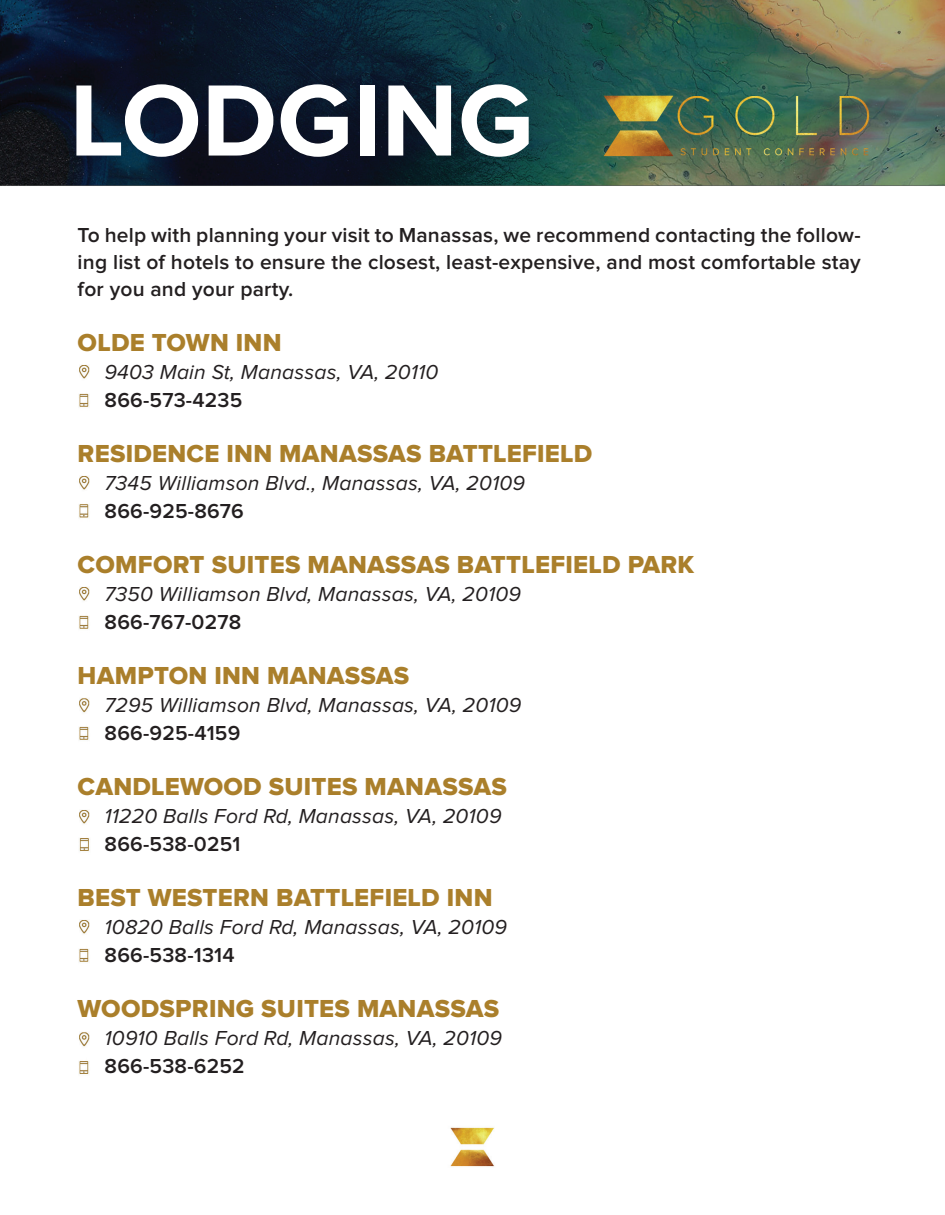
<style>
.page{position:relative;width:945px;height:1215px;background:#fff}
.page>*{position:absolute;margin:0;border:0;box-sizing:border-box;transform-origin:0 0}
.t1{font:700 105px "Proxima Nova";color:#fff}
.t2{font:25.5px "Proxima Nova Extrabld";letter-spacing:.01em;color:#aa7f2b}
.t3{font:600 21px/27px "Proxima Nova";letter-spacing:.01em;color:#231f20;text-align:justify}
.t4{font:italic 21px "Proxima Nova";letter-spacing:.01em;color:#231f20}
</style>
<div class="page">
<img style="left:0;top:0;width:945px;height:186px">
<img style="left:450px;top:1127px;width:45px;height:40px">
<img style="left:79px;top:393px;width:10px;height:14px">
<img style="left:79px;top:365px;width:11px;height:14px">
<img style="left:79px;top:504px;width:10px;height:14px">
<img style="left:79px;top:476px;width:11px;height:14px">
<img style="left:79px;top:615px;width:10px;height:14px">
<img style="left:79px;top:587px;width:11px;height:14px">
<img style="left:79px;top:726px;width:10px;height:14px">
<img style="left:79px;top:698px;width:11px;height:15px">
<img style="left:79px;top:838px;width:10px;height:13px">
<img style="left:79px;top:810px;width:11px;height:14px">
<img style="left:79px;top:948px;width:10px;height:14px">
<img style="left:79px;top:920px;width:11px;height:14px">
<img style="left:79px;top:1061px;width:10px;height:13px">
<img style="left:79px;top:1032px;width:11px;height:15px">
<h1 class="t1" style="left:70px;top:84px;width:465px">LODGING</h1>
<p class="t3" style="left:78px;top:224px;width:785px">To help with planning your visit to Manassas, we recommend contacting the follow&shy;ing list of hotels to ensure the closest, least-expensive, and most comfortable stay for you and your party.</p>
<p class="t2" style="left:78px;top:334px;width:206px">OLDE TOWN INN</p>
<p class="t4" style="left:105px;top:364px;width:335px">9403 Main St, Manassas, VA, 20110</p>
<p class="t3" style="left:105px;top:388px;width:139px">866-573-4235</p>
<p class="t2" style="left:78px;top:445px;width:516px">RESIDENCE INN MANASSAS BATTLEFIELD</p>
<p class="t4" style="left:105px;top:475px;width:422px">7345 Williamson Blvd., Manassas, VA, 20109</p>
<p class="t3" style="left:105px;top:499px;width:141px">866-925-8676</p>
<p class="t2" style="left:78px;top:556px;width:618px">COMFORT SUITES MANASSAS BATTLEFIELD PARK</p>
<p class="t4" style="left:105px;top:586px;width:418px">7350 Williamson Blvd, Manassas, VA, 20109</p>
<p class="t3" style="left:105px;top:610px;width:138px">866-767-0278</p>
<p class="t2" style="left:78px;top:667px;width:333px">HAMPTON INN MANASSAS</p>
<p class="t4" style="left:105px;top:697px;width:418px">7295 Williamson Blvd, Manassas, VA, 20109</p>
<p class="t3" style="left:105px;top:721px;width:137px">866-925-4159</p>
<p class="t2" style="left:78px;top:778px;width:431px">CANDLEWOOD SUITES MANASSAS</p>
<p class="t4" style="left:105px;top:808px;width:398px">11220 Balls Ford Rd, Manassas, VA, 20109</p>
<p class="t3" style="left:105px;top:832px;width:137px">866-538-0251</p>
<p class="t2" style="left:78px;top:889px;width:416px">BEST WESTERN BATTLEFIELD INN</p>
<p class="t4" style="left:105px;top:919px;width:404px">10820 Balls Ford Rd, Manassas, VA, 20109</p>
<p class="t3" style="left:105px;top:943px;width:132px">866-538-1314</p>
<p class="t2" style="left:78px;top:1000px;width:423px">WOODSPRING SUITES MANASSAS</p>
<p class="t4" style="left:105px;top:1030px;width:399px">10910 Balls Ford Rd, Manassas, VA, 20109</p>
<p class="t3" style="left:105px;top:1054px;width:142px">866-538-6252</p>
</div>
